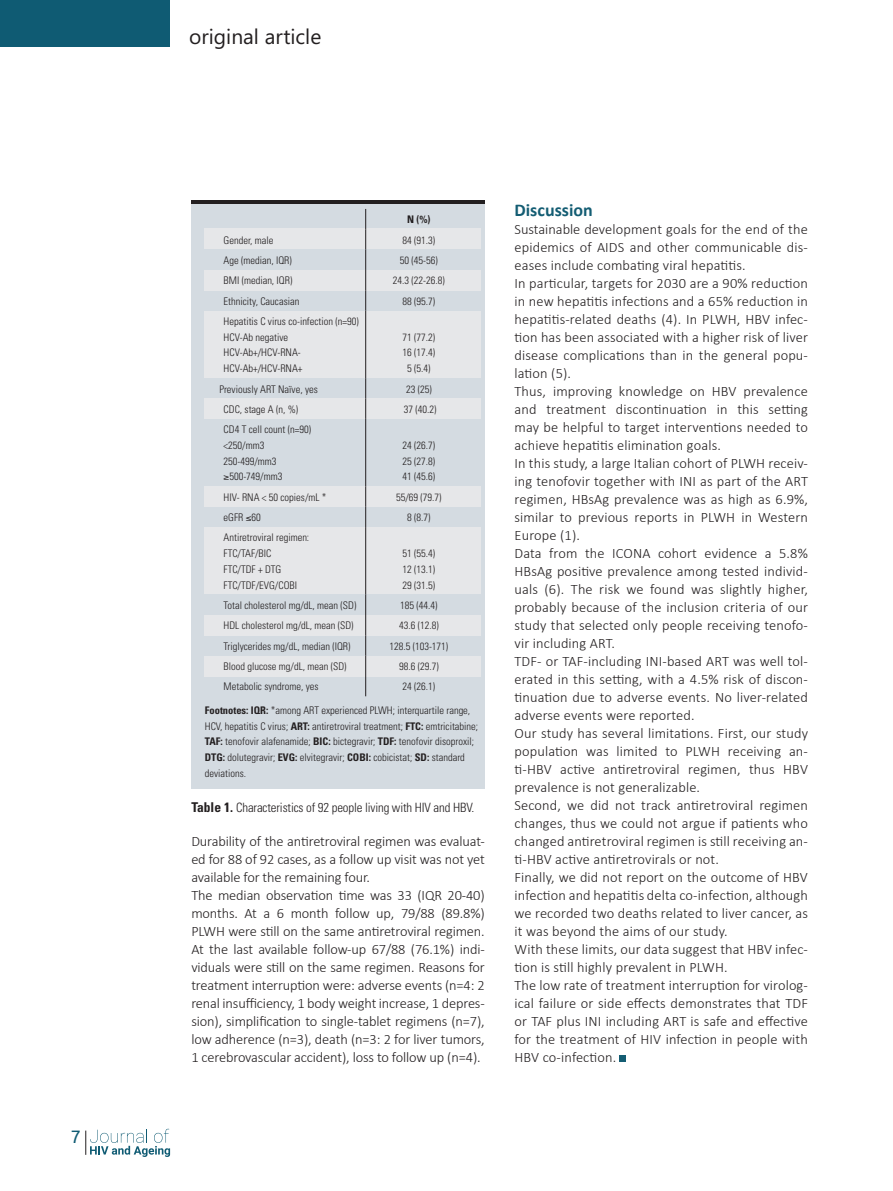
<style>
.page{position:relative;width:893px;height:1191px;background:#fff}
.page>*{position:absolute;margin:0;border:0;box-sizing:border-box;transform-origin:0 0}
.t1{font:21px "Segoe WP";color:#231f20}
.t2{font:700 18px "Calibri";color:#145d73}
.t3{font:18px "Ubuntu";color:#0f5b73}
.t4{font:300 14.4px/18px "Calibri";letter-spacing:.01em;color:#231f20;text-align:justify}
.t5{font:300 condensed 12.9px "Univers";letter-spacing:-.01em;color:#231f20}
.t6{font:300 condensed 10.5px/15.8px "Univers";color:#231f20}
.t7{font:700 condensed 10.5px "Univers";color:#231f20}
.s1{font-weight:700}
.s2{font-weight:700;font-size:13.5px}
</style>
<div class="page">
<div style="left:0;top:0;width:170px;height:47px;background:#0f5b73"></div>
<svg style="left:85px;top:1128px;width:85px;height:29px"></svg>
<div style="left:620px;top:1055px;width:6px;height:7px;background:#145d73"></div>
<div style="left:191px;top:200px;width:294px;height:588px;background:#d4dbe1"></div>
<hr style="left:191px;top:200px;width:294px;height:4px;background:#231f20">
<div style="left:205px;top:228px;width:276px;height:21px;background:#e6e7e9"></div>
<div style="left:205px;top:270px;width:276px;height:21px;background:#e6e7e9"></div>
<div style="left:205px;top:398px;width:276px;height:21px;background:#e6e7e9"></div>
<div style="left:205px;top:486px;width:276px;height:21px;background:#e6e7e9"></div>
<div style="left:205px;top:615px;width:276px;height:21px;background:#e6e7e9"></div>
<div style="left:205px;top:655px;width:276px;height:21px;background:#e6e7e9"></div>
<div style="left:205px;top:527px;width:276px;height:67px;background:#e6e7e9"></div>
<div style="left:205px;top:311px;width:276px;height:66px;background:#e6e7e9"></div>
<svg style="left:365px;top:209px;width:1px;height:101px"></svg>
<hr style="left:365px;top:310px;width:1px;height:68px;background:#231f20">
<svg style="left:365px;top:378px;width:1px;height:41px"></svg>
<hr style="left:365px;top:419px;width:1px;height:67px;background:#231f20">
<svg style="left:365px;top:486px;width:1px;height:41px"></svg>
<hr style="left:365px;top:527px;width:1px;height:67px;background:#231f20">
<svg style="left:365px;top:594px;width:1px;height:102px"></svg>
<p class="t3" style="left:61px;top:1125px;width:22px">16</p>
<p class="t3" style="left:71px;top:1125px;width:12px">7</p>
<p class="t1" style="left:189px;top:22px;width:134px">original article</p>
<p class="t7" style="left:407px;top:213px;width:25px">N (%)</p>
<p class="t6" style="left:224px;top:232px;width:51px">Gender, male</p>
<p class="t6" style="left:403px;top:232px;width:34px">84 (91.3)</p>
<p class="t6" style="left:224px;top:252px;width:70px">Age (median, IQR)</p>
<p class="t6" style="left:400px;top:252px;width:39px">50 (45-56)</p>
<p class="t6" style="left:224px;top:273px;width:70px">BMI (median, IQR)</p>
<p class="t6" style="left:393px;top:273px;width:53px">24.3 (22-26.8)</p>
<p class="t6" style="left:224px;top:293px;width:77px">Ethnicity, Caucasian</p>
<p class="t6" style="left:403px;top:293px;width:34px">88 (95.7)</p>
<p class="t6" style="left:224px;top:313px;width:137px">Hepatitis C virus co-infection (n=90)</p>
<p class="t6" style="left:224px;top:329px;width:66px">HCV-Ab negative</p>
<p class="t6" style="left:224px;top:345px;width:79px">HCV-Ab+/HCV-RNA-</p>
<p class="t6" style="left:224px;top:360px;width:80px">HCV-Ab+/HCV-RNA+</p>
<p class="t6" style="left:403px;top:329px;width:34px">71 (77.2)</p>
<p class="t6" style="left:403px;top:345px;width:34px">16 (17.4)</p>
<p class="t6" style="left:407px;top:360px;width:25px">5 (5.4)</p>
<p class="t6" style="left:219px;top:381px;width:100px">Previously ART Naïve, yes</p>
<p class="t6" style="left:406px;top:381px;width:27px">23 (25)</p>
<p class="t6" style="left:224px;top:401px;width:76px">CDC, stage A (n, %)</p>
<p class="t6" style="left:404px;top:401px;width:34px">37 (40.2)</p>
<p class="t6" style="left:224px;top:421px;width:89px">CD4 T cell count (n=90)</p>
<p class="t6" style="left:224px;top:437px;width:42px">&lt;250/mm3</p>
<p class="t6" style="left:224px;top:453px;width:55px">250-499/mm3</p>
<p class="t6" style="left:224px;top:469px;width:60px">≥500-749/mm3</p>
<p class="t6" style="left:403px;top:437px;width:34px">24 (26.7)</p>
<p class="t6" style="left:403px;top:453px;width:34px">25 (27.8)</p>
<p class="t6" style="left:403px;top:469px;width:34px">41 (45.6)</p>
<p class="t6" style="left:224px;top:489px;width:105px">HIV- RNA &lt; 50 copies/mL *</p>
<p class="t6" style="left:396px;top:489px;width:47px">55/69 (79.7)</p>
<p class="t6" style="left:224px;top:509px;width:39px">eGFR ≤60</p>
<p class="t6" style="left:407px;top:509px;width:25px">8 (8.7)</p>
<p class="t6" style="left:224px;top:530px;width:87px">Antiretroviral regimen:</p>
<p class="t6" style="left:224px;top:545px;width:49px">FTC/TAF/BIC</p>
<p class="t6" style="left:224px;top:561px;width:59px">FTC/TDF + DTG</p>
<p class="t6" style="left:224px;top:577px;width:75px">FTC/TDF/EVG/COBI</p>
<p class="t6" style="left:403px;top:545px;width:34px">51 (55.4)</p>
<p class="t6" style="left:403px;top:561px;width:34px">12 (13.1)</p>
<p class="t6" style="left:403px;top:577px;width:34px">29 (31.5)</p>
<p class="t6" style="left:224px;top:597px;width:134px">Total cholesterol mg/dL, mean (SD)</p>
<p class="t6" style="left:400px;top:597px;width:39px">185 (44.4)</p>
<p class="t6" style="left:224px;top:618px;width:132px">HDL cholesterol mg/dL, mean (SD)</p>
<p class="t6" style="left:399px;top:618px;width:41px">43.6 (12.8)</p>
<p class="t6" style="left:224px;top:638px;width:128px">Triglycerides mg/dL, median (IQR)</p>
<p class="t6" style="left:389px;top:638px;width:60px">128.5 (103-171)</p>
<p class="t6" style="left:224px;top:658px;width:125px">Blood glucose mg/dL, mean (SD)</p>
<p class="t6" style="left:399px;top:658px;width:41px">98.6 (29.7)</p>
<p class="t6" style="left:224px;top:678px;width:97px">Metabolic syndrome, yes</p>
<p class="t6" style="left:403px;top:678px;width:34px">24 (26.1)</p>
<p class="t6" style="left:205px;top:702px;width:275px"><span class="s1">Footnotes: IQR:</span> *among ART experienced PLWH; interquartile range, HCV, hepatitis C virus; <span class="s1">ART:</span> antiretroviral treatment; <span class="s1">FTC:</span> emtricitabine; <span class="s1">TAF:</span> tenofovir alafenamide; <span class="s1">BIC:</span> bictegravir; <span class="s1">TDF:</span> tenofovir disoproxil; <span class="s1">DTG:</span> dolutegravir; <span class="s1">EVG:</span> elvitegravir; <span class="s1">COBI:</span> cobicistat; <span class="s1">SD:</span> standard deviations.</p>
<p class="t5" style="left:191px;top:799px;width:284px"><span class="s2">Table 1.</span> Characteristics of 92 people living with HIV and HBV.</p>
<p class="t4" style="left:191px;top:832px;width:295px">Durability of the antiretroviral regimen was evaluat&shy;ed for 88 of 92 cases, as a follow up visit was not yet available for the remaining four.</p>
<p class="t4" style="left:191px;top:886px;width:295px">The median observation time was 33 (IQR 20-40) months. At a 6 month follow up, 79/88 (89.8%)<br>PLWH were still on the same antiretroviral regimen.<br>At the last available follow-up 67/88 (76.1%) indi&shy;viduals were still on the same regimen. Reasons for treatment interruption were: adverse events (n=4: 2 renal insufficiency, 1 body weight increase, 1 depres&shy;sion), simplification to single-tablet regimens (n=7), low adherence (n=3), death (n=3: 2 for liver tumors, 1 cerebrovascular accident), loss to follow up (n=4).</p>
<p class="t2" style="left:514px;top:197px;width:80px">Discussion</p>
<p class="t4" style="left:514px;top:220px;width:295px">Sustainable development goals for the end of the epidemics of AIDS and other communicable dis&shy;eases include combating viral hepatitis.</p>
<p class="t4" style="left:514px;top:274px;width:295px">In particular, targets for 2030 are a 90% reduction in new hepatitis infections and a 65% reduction in hepatitis-related deaths (4). In PLWH, HBV infec&shy;tion has been associated with a higher risk of liver disease complications than in the general popu&shy;lation (5).</p>
<p class="t4" style="left:514px;top:382px;width:295px">Thus, improving knowledge on HBV prevalence and treatment discontinuation in this setting may be helpful to target interventions needed to achieve hepatitis elimination goals.</p>
<p class="t4" style="left:514px;top:454px;width:295px">In this study, a large Italian cohort of PLWH receiv&shy;ing tenofovir together with INI as part of the ART regimen, HBsAg prevalence was as high as 6.9%, similar to previous reports in PLWH in Western Europe (1).</p>
<p class="t4" style="left:514px;top:544px;width:295px">Data from the ICONA cohort evidence a 5.8% HBsAg positive prevalence among tested individ&shy;uals (6). The risk we found was slightly higher, probably because of the inclusion criteria of our study that selected only people receiving tenofo&shy;vir including ART.</p>
<p class="t4" style="left:514px;top:652px;width:295px">TDF- or TAF-including INI-based ART was well tol&shy;erated in this setting, with a 4.5% risk of discon&shy;tinuation due to adverse events. No liver-related adverse events were reported.</p>
<p class="t4" style="left:514px;top:724px;width:295px">Our study has several limitations. First, our study population was limited to PLWH receiving an&shy;ti-HBV active antiretroviral regimen, thus HBV prevalence is not generalizable.</p>
<p class="t4" style="left:514px;top:796px;width:295px">Second, we did not track antiretroviral regimen changes, thus we could not argue if patients who changed antiretroviral regimen is still receiving an&shy;ti-HBV active antiretrovirals or not.</p>
<p class="t4" style="left:514px;top:868px;width:295px">Finally, we did not report on the outcome of HBV infection and hepatitis delta co-infection, although we recorded two deaths related to liver cancer, as it was beyond the aims of our study.</p>
<p class="t4" style="left:514px;top:940px;width:295px">With these limits, our data suggest that HBV infec&shy;tion is still highly prevalent in PLWH.</p>
<p class="t4" style="left:514px;top:976px;width:295px">The low rate of treatment interruption for virolog&shy;ical failure or side effects demonstrates that TDF or TAF plus INI including ART is safe and effective for the treatment of HIV infection in people with HBV co-infection.</p>
</div>
